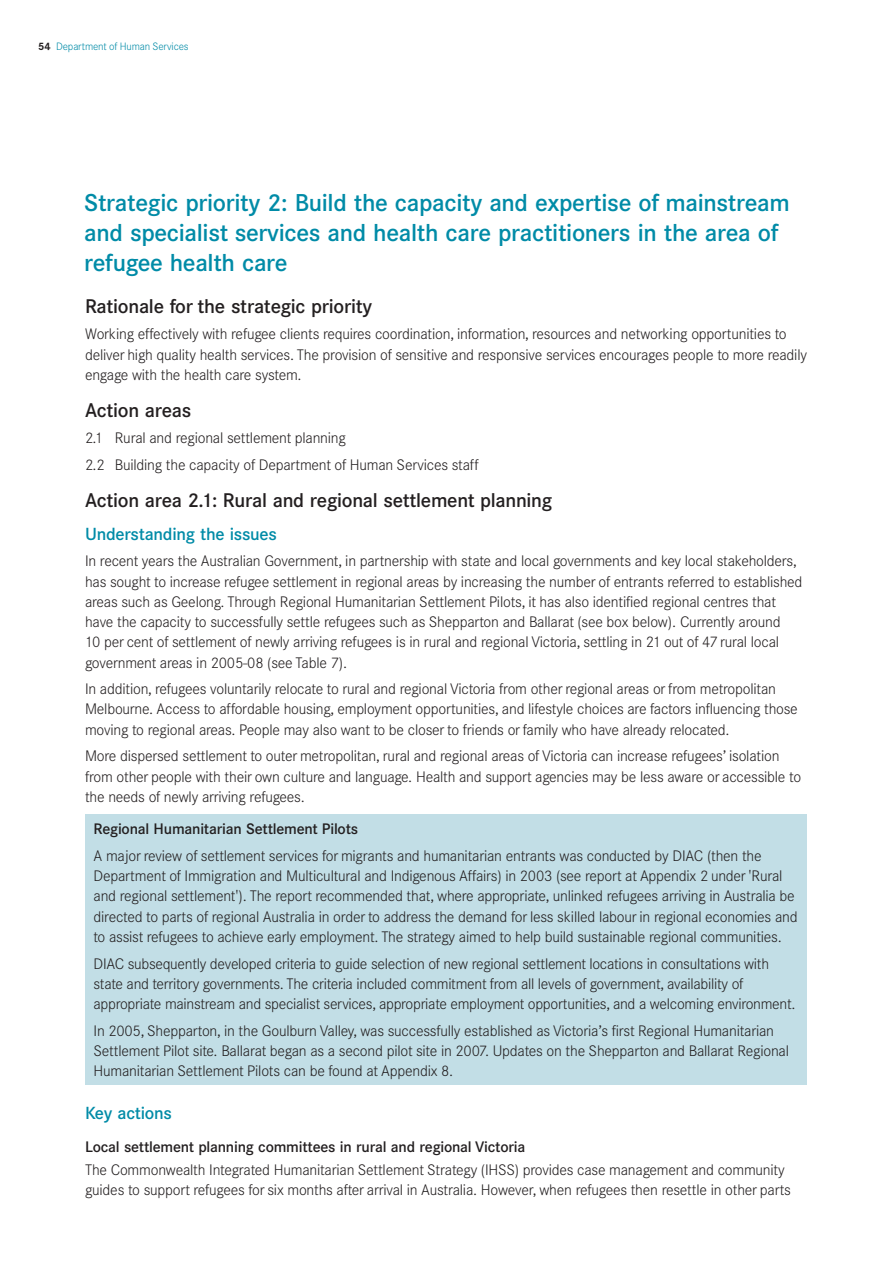
<style>
.page{position:relative;width:893px;height:1263px;background:#fff}
.page>*{position:absolute;margin:0;border:0;box-sizing:border-box;transform-origin:0 0}
.t1{font:500 24px/30px "Corporate SBQ";letter-spacing:-.015em;color:#008ba7}
.t2{font:500 19.5px "Corporate SBQ";letter-spacing:-.015em;color:#231f20}
.t3{font:500 17.25px "Corporate SBQ";letter-spacing:-.015em;color:#008ba7}
.t4{font:300 15px/20.2px "Corporate SBQ";letter-spacing:-.015em;color:#231f20}
.t5{font:500 15px "Corporate SBQ";letter-spacing:-.015em;color:#231f20}
.t6{font:300 10.5px "Corporate SBQ";letter-spacing:-.015em;color:#008ba7}
.s1{font-weight:700;color:#231f20}
</style>
<div class="page">
<div style="left:85px;top:814px;width:721px;height:271px;background:#c2dee6"></div>
<p class="t6" style="left:38px;top:43px;width:152px"><span class="s1">54</span> Department of Human Services</p>
<h1 class="t1" style="left:84px;top:191px;width:707px">Strategic priority 2: Build the capacity and expertise of mainstream and specialist services and health care practitioners in the area of refugee health care</h1>
<h2 class="t2" style="left:85px;top:299px;width:289px">Rationale for the strategic priority</h2>
<p class="t4" style="left:85px;top:326px;width:723px">Working effectively with refugee clients requires coordination, information, resources and networking opportunities to deliver high quality health services. The provision of sensitive and responsive services encourages people to more readily engage with the health care system.</p>
<h2 class="t2" style="left:85px;top:403px;width:108px">Action areas</h2>
<p class="t4" style="left:85px;top:426px;width:395px;line-height:26.7px">2.1 Rural and regional settlement planning<br>2.2 Building the capacity of Department of Human Services staff</p>
<h2 class="t2" style="left:85px;top:493px;width:469px">Action area 2.1: Rural and regional settlement planning</h2>
<p class="t3" style="left:85px;top:527px;width:193px">Understanding the issues</p>
<p class="t4" style="left:85px;top:553px;width:719px">In recent years the Australian Government, in partnership with state and local governments and key local stakeholders, has sought to increase refugee settlement in regional areas by increasing the number of entrants referred to established areas such as Geelong. Through Regional Humanitarian Settlement Pilots, it has also identified regional centres that have the capacity to successfully settle refugees such as Shepparton and Ballarat (see box below). Currently around<br>10 per cent of settlement of newly arriving refugees is in rural and regional Victoria, settling in 21 out of 47 rural local government areas in 2005-08 (see Table 7).</p>
<p class="t4" style="left:85px;top:681px;width:714px">In addition, refugees voluntarily relocate to rural and regional Victoria from other regional areas or from metropolitan<br>Melbourne. Access to affordable housing, employment opportunities, and lifestyle choices are factors influencing those moving to regional areas. People may also want to be closer to friends or family who have already relocated.</p>
<p class="t4" style="left:85px;top:748px;width:718px">More dispersed settlement to outer metropolitan, rural and regional areas of Victoria can increase refugees’ isolation from other people with their own culture and language. Health and support agencies may be less aware or accessible to the needs of newly arriving refugees.</p>
<p class="t5" style="left:94px;top:824px;width:266px">Regional Humanitarian Settlement Pilots</p>
<p class="t4" style="left:94px;top:847px;width:705px">A major review of settlement services for migrants and humanitarian entrants was conducted by DIAC (then the Department of Immigration and Multicultural and Indigenous Affairs) in 2003 (see report at Appendix 2 under 'Rural and regional settlement'). The report recommended that, where appropriate, unlinked refugees arriving in Australia be directed to parts of regional Australia in order to address the demand for less skilled labour in regional economies and to assist refugees to achieve early employment. The strategy aimed to help build sustainable regional communities.</p>
<p class="t4" style="left:94px;top:955px;width:703px">DIAC subsequently developed criteria to guide selection of new regional settlement locations in consultations with state and territory governments. The criteria included commitment from all levels of government, availability of appropriate mainstream and specialist services, appropriate employment opportunities, and a welcoming environment.</p>
<p class="t4" style="left:94px;top:1022px;width:697px">In 2005, Shepparton, in the Goulburn Valley, was successfully established as Victoria’s first Regional Humanitarian<br>Settlement Pilot site. Ballarat began as a second pilot site in 2007. Updates on the Shepparton and Ballarat Regional<br>Humanitarian Settlement Pilots can be found at Appendix 8.</p>
<p class="t3" style="left:85px;top:1107px;width:88px">Key actions</p>
<p class="t5" style="left:85px;top:1141px;width:442px">Local settlement planning committees in rural and regional Victoria</p>
<p class="t4" style="left:85px;top:1161px;width:707px">The Commonwealth Integrated Humanitarian Settlement Strategy (IHSS) provides case management and community guides to support refugees for six months after arrival in Australia. However, when refugees then resettle in other parts</p>
</div>
